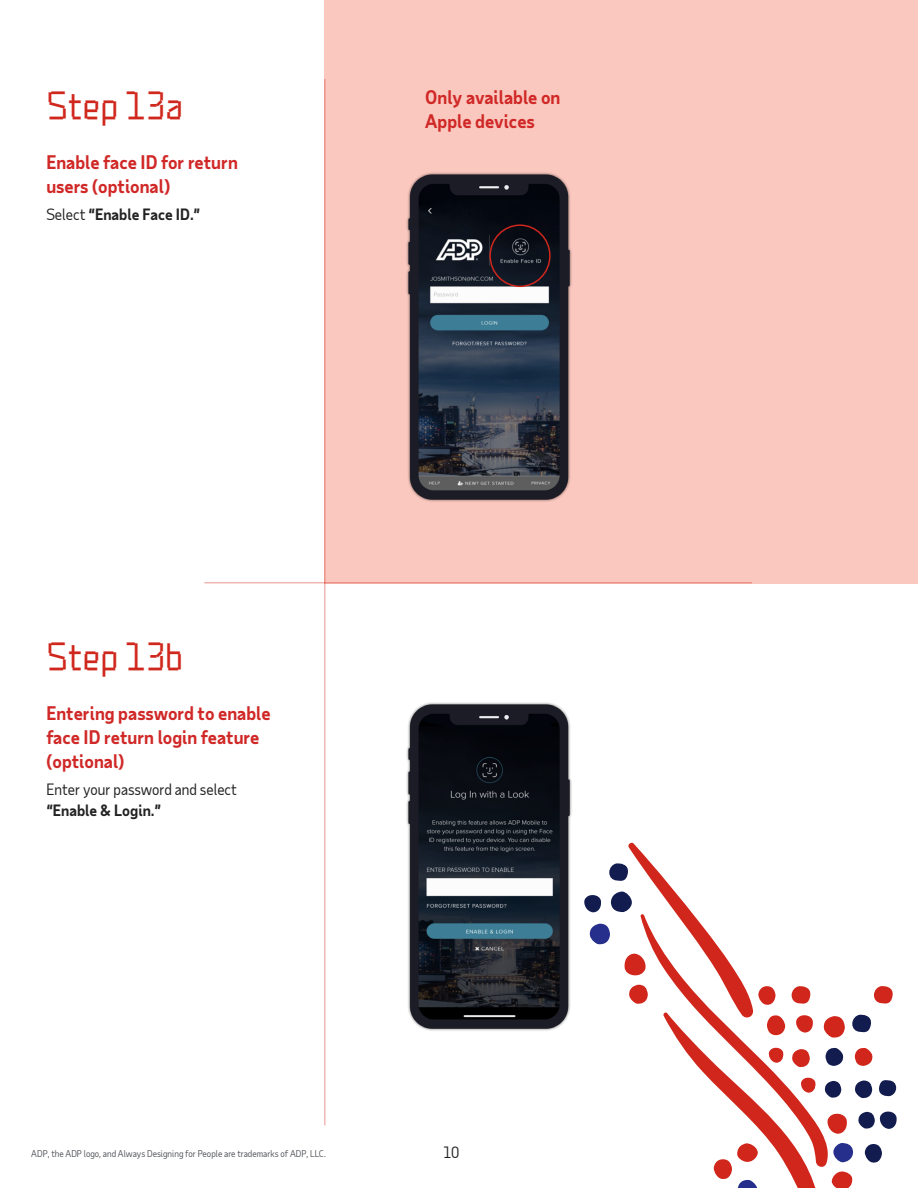
<style>
.page{position:relative;width:918px;height:1188px;background:#fff}
.page>*{position:absolute;margin:0;border:0;box-sizing:border-box;transform-origin:0 0}
.t1{font:36px "Taub Display 30";color:#d0271d}
.t2{font:700 18px/24px "Taub Sans";color:#d02827}
.t3{font:700 15px "Taub Sans";color:#222}
.t4{font:15px "Taub Sans";color:#222}
.t5{font:9px "Taub Sans";color:#54565b}
.s1{font-weight:400}
</style>
<div class="page">
<svg style="left:610px;top:842px;width:287px;height:346px"></svg>
<div style="left:324px;top:0;width:594px;height:583px;background:#fac8bf"></div>
<hr style="left:324px;top:79px;width:1px;height:1046px;background:#d0271d">
<hr style="left:204px;top:582px;width:548px;height:1px;background:#d0271d">
<img style="left:406px;top:172px;width:166px;height:330px">
<img style="left:406px;top:702px;width:204px;height:329px">
<div style="left:489px;top:224px;width:62px;height:63px;border:2px solid #d0271d;border-radius:50%"></div>
<h1 class="t1" style="left:46px;top:82px;width:138px">Step 13a</h1>
<p class="t2" style="left:46px;top:149px;width:193px">Enable face ID for return users (optional)</p>
<p class="t3" style="left:46px;top:205px;width:155px"><span class="s1">Select</span> “Enable Face ID.”</p>
<p class="t2" style="left:425px;top:85px;width:137px">Only available on</p>
<p class="t2" style="left:425px;top:109px;width:111px">Apple devices</p>
<h1 class="t1" style="left:46px;top:633px;width:138px">Step 13b</h1>
<p class="t2" style="left:46px;top:700px;width:226px">Entering password to enable face ID return login feature (optional)</p>
<p class="t4" style="left:46px;top:780px;width:192px">Enter your password and select</p>
<p class="t3" style="left:46px;top:801px;width:116px">“Enable &amp; Login.”</p>
<p class="t5" style="left:31px;top:1148px;width:296px">ADP, the ADP logo, and Always Designing for People are trademarks of ADP, LLC.</p>
<p class="t4" style="left:443px;top:1142px;width:18px">10</p>
</div>
